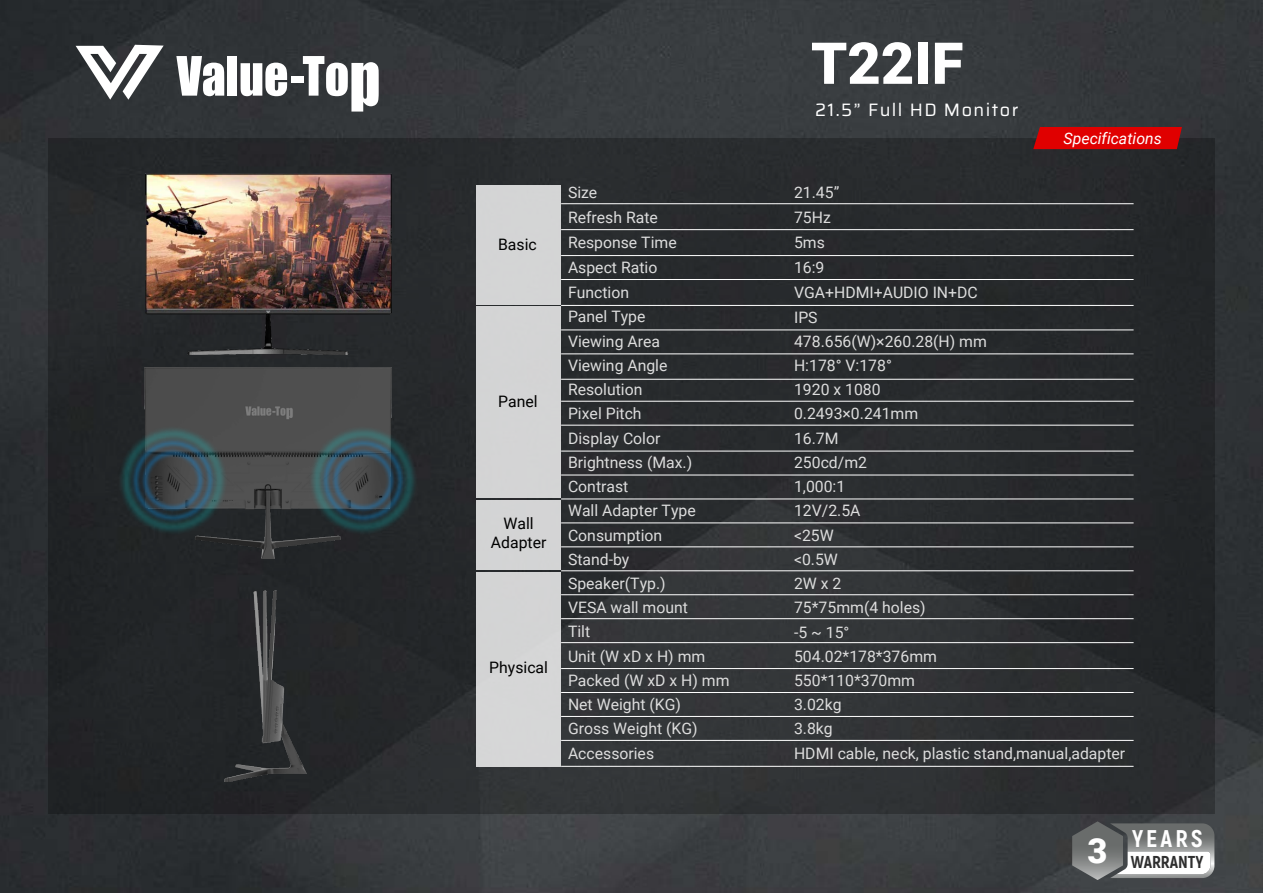
<style>
.page{position:relative;width:1263px;height:893px;background:#fff}
.page>*{position:absolute;margin:0;border:0;box-sizing:border-box;transform-origin:0 0}
.t1{font:900 57.75px "Roboto";color:#fff}
.t2{font:800 24.15px "Akrobat";letter-spacing:.13em;color:#fff}
.t3{font:18px "Saira";letter-spacing:.08em;color:#fff}
.t4{font:800 17.25px "Akrobat";color:#2e2e2e}
.t5{font:italic 15.9px "Roboto";color:#fff}
.t6{font:15.75px/24.3px "Roboto";color:#ddd}
.t7{font:15.75px/18.9px "Roboto";color:#000;text-align:center}
</style>
<div class="page">
<img style="left:0;top:0;width:1263px;height:893px">
<div style="left:48px;top:138px;width:1167px;height:675px;background:linear-gradient(to right,#27292b,#2e3133)"></div>
<svg style="left:1072px;top:821px;width:142px;height:59px"></svg>
<svg style="left:176px;top:56px;width:48px;height:40px"></svg>
<div style="left:228px;top:56px;width:9px;height:40px;background:#fff"></div>
<svg style="left:241px;top:63px;width:46px;height:33px"></svg>
<div style="left:292px;top:76px;width:12px;height:7px;background:#fff"></div>
<svg style="left:303px;top:56px;width:76px;height:56px"></svg>
<svg style="left:76px;top:45px;width:88px;height:55px"></svg>
<hr style="left:561px;top:766px;width:572px;height:1px;background:#fff">
<hr style="left:561px;top:740px;width:572px;height:1px;background:#fff">
<hr style="left:561px;top:716px;width:572px;height:1px;background:#fff">
<hr style="left:561px;top:692px;width:572px;height:1px;background:#fff">
<hr style="left:561px;top:668px;width:572px;height:1px;background:#fff">
<hr style="left:561px;top:642px;width:572px;height:1px;background:#fff">
<hr style="left:561px;top:618px;width:572px;height:1px;background:#fff">
<hr style="left:561px;top:594px;width:572px;height:1px;background:#fff">
<hr style="left:561px;top:571px;width:572px;height:1px;background:#fff">
<hr style="left:561px;top:547px;width:572px;height:1px;background:#fff">
<hr style="left:561px;top:523px;width:572px;height:1px;background:#fff">
<hr style="left:561px;top:499px;width:572px;height:1px;background:#fff">
<hr style="left:561px;top:475px;width:572px;height:1px;background:#fff">
<hr style="left:561px;top:451px;width:572px;height:1px;background:#fff">
<hr style="left:561px;top:425px;width:572px;height:1px;background:#fff">
<hr style="left:561px;top:401px;width:572px;height:1px;background:#fff">
<hr style="left:561px;top:379px;width:572px;height:1px;background:#fff">
<hr style="left:561px;top:354px;width:572px;height:1px;background:#fff">
<hr style="left:561px;top:330px;width:572px;height:1px;background:#fff">
<hr style="left:561px;top:305px;width:572px;height:1px;background:#fff">
<hr style="left:561px;top:279px;width:572px;height:1px;background:#fff">
<hr style="left:561px;top:255px;width:572px;height:1px;background:#fff">
<hr style="left:561px;top:229px;width:572px;height:1px;background:#fff">
<hr style="left:561px;top:203px;width:572px;height:1px;background:#fff">
<div style="left:476px;top:306px;width:85px;height:192px;background:#d4d4d5"></div>
<div style="left:476px;top:185px;width:85px;height:119px;background:#d4d5d5"></div>
<div style="left:476px;top:500px;width:85px;height:70px;background:#d3d4d5"></div>
<div style="left:476px;top:572px;width:85px;height:194px;background:#d5d6d6"></div>
<div style="left:1033px;top:127px;width:149px;height:22px;background:#e00000"></div>
<img style="left:145px;top:174px;width:247px;height:181px">
<img style="left:224px;top:591px;width:82px;height:190px">
<div style="left:145px;top:368px;width:247px;height:11px;background:#4d4d4d"></div>
<img style="left:275px;top:379px;width:191px;height:204px">
<img style="left:275px;top:388px;width:182px;height:186px">
<img style="left:280px;top:397px;width:166px;height:168px">
<img style="left:70px;top:379px;width:205px;height:204px">
<img style="left:80px;top:388px;width:186px;height:186px">
<img style="left:89px;top:397px;width:167px;height:168px">
<p class="t7" style="left:498px;top:234px;width:40px">Basic</p>
<p class="t7" style="left:498px;top:391px;width:41px">Panel</p>
<p class="t7" style="left:491px;top:513px;width:57px">Wall<br>Adapter</p>
<p class="t7" style="left:489px;top:658px;width:60px">Physical</p>
<h1 class="t1" style="left:811px;top:23px;width:154px">T22IF</h1>
<p class="t3" style="left:815px;top:96px;width:205px">21.5” Full HD Monitor</p>
<p class="t5" style="left:1063px;top:127px;width:100px">Specifications</p>
<p class="t6" style="left:568px;top:180px;width:163px">Size<br>Refresh Rate<br>Response Time<br>Aspect Ratio<br>Function<br>Panel Type<br>Viewing Area<br>Viewing Angle<br>Resolution<br>Pixel Pitch<br>Display Color<br>Brightness (Max.)<br>Contrast<br>Wall Adapter Type<br>Consumption<br>Stand-by<br>Speaker(Typ.)<br>VESA wall mount<br>Tilt<br>Unit (W xD x H) mm<br>Packed (W xD x H) mm<br>Net Weight (KG)<br>Gross Weight (KG)<br>Accessories</p>
<p class="t6" style="left:794px;top:180px;width:333px">21.45”<br>75Hz<br>5ms<br>16:9<br>VGA+HDMI+AUDIO IN+DC<br>IPS<br>478.656(W)×260.28(H) mm<br>H:178° V:178°<br>1920 x 1080<br>0.2493×0.241mm<br>16.7M<br>250cd/m2<br>1,000:1<br>12V/2.5A<br>&lt;25W<br>&lt;0.5W<br>2W x 2<br>75*75mm(4 holes)<br>-5 ~ 15°<br>504.02*178*376mm<br>550*110*370mm<br>3.02kg<br>3.8kg<br>HDMI cable, neck, plastic stand,manual,adapter</p>
<h2 class="t2" style="left:1132px;top:823px;width:72px">YEARS</h2>
<p class="t4" style="left:1087px;top:851px;width:117px"><sup>3</sup> WARRANTY</p>
</div>
